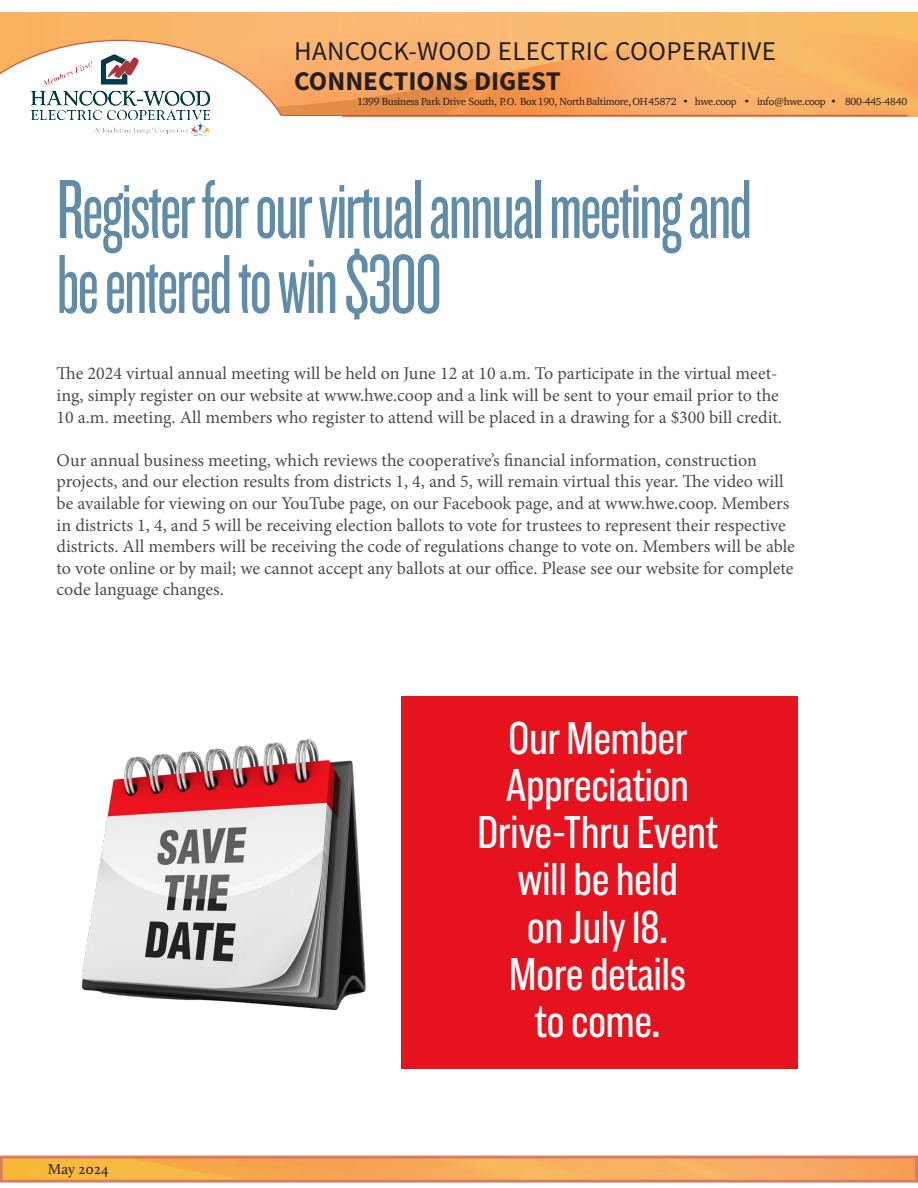
<style>
.page{position:relative;width:918px;height:1188px;background:#fff}
.page>*{position:absolute;margin:0;border:0;box-sizing:border-box;transform-origin:0 0}
.t1{font:87px/75px "Knockout HTF27 Junior Bantamwt";letter-spacing:-.025em;color:#608caa}
.t2{font:47.1px/47.1px "Americane Cond";color:#fff}
.t3{font:27px "Source Sans Pro";letter-spacing:.01em;color:#231f20}
.t4{font:700 27px "Source Sans Pro";color:#231f20}
.t5{font:18px/21.6px "Minion Pro";color:#4b4c4d}
.t6{font:15px "Calluna";color:#231f20}
.t7{font:10.5px "Charter";letter-spacing:-.025em;color:#231f20}
</style>
<div class="page">
<img style="left:4px;top:1160px;width:910px;height:19px">
<div style="left:0;top:1156px;width:918px;height:27px;border:3px solid #d0593b"></div>
<img style="left:0;top:13px;width:918px;height:103px">
<svg style="left:0;top:40px;width:295px;height:93px"></svg>
<hr style="left:282px;top:115px;width:625px;height:1px;background:#d0593b">
<img style="left:23px;top:40px;width:186px;height:96px">
<div style="left:263px;top:116px;width:79px;height:43px;background:#fff"></div>
<div style="left:402px;top:697px;width:396px;height:372px;background:#e6121e"></div>
<img style="left:82px;top:697px;width:320px;height:322px">
<p class="t3" style="left:294px;top:34px;width:483px">HANCOCK-WOOD ELECTRIC COOPERATIVE</p>
<p class="t4" style="left:294px;top:63px;width:268px">CONNECTIONS DIGEST</p>
<p class="t7" style="left:357px;top:92px;width:552px">1399 Business Park Drive South, P.O. Box 190, North Baltimore, OH 45872 • hwe.coop • info@hwe.coop • 800-445-4840</p>
<p class="t1" style="left:57px;top:174px;width:697px">Register for our virtual annual meeting and be entered to win $300</p>
<p class="t5" style="left:57px;top:363px;width:727px">The 2024 virtual annual meeting will be held on June 12 at 10 a.m. To participate in the virtual meet&shy;ing, simply register on our website at www.hwe.coop and a link will be sent to your email prior to the<br>10 a.m. meeting. All members who register to attend will be placed in a drawing for a $300 bill credit.</p>
<p class="t5" style="left:57px;top:449px;width:740px">Our annual business meeting, which reviews the cooperative’s financial information, construction projects, and our election results from districts 1, 4, and 5, will remain virtual this year. The video will be available for viewing on our YouTube page, on our Facebook page, and at www.hwe.coop. Members in districts 1, 4, and 5 will be receiving election ballots to vote for trustees to represent their respective districts. All members will be receiving the code of regulations change to vote on. Members will be able to vote online or by mail; we cannot accept any ballots at our office. Please see our website for complete code language changes.</p>
<p class="t6" style="left:48px;top:1160px;width:62px">May 2024</p>
<p class="t2" style="left:506px;top:714px;width:184px">Our Member<br>Appreciation</p>
<p class="t2" style="left:477px;top:809px;width:242px">Drive-Thru Event</p>
<p class="t2" style="left:517px;top:856px;width:162px">will be held</p>
<p class="t2" style="left:527px;top:903px;width:142px">on July 18.</p>
<p class="t2" style="left:509px;top:950px;width:178px">More details</p>
<p class="t2" style="left:535px;top:997px;width:127px">to come.</p>
</div>
